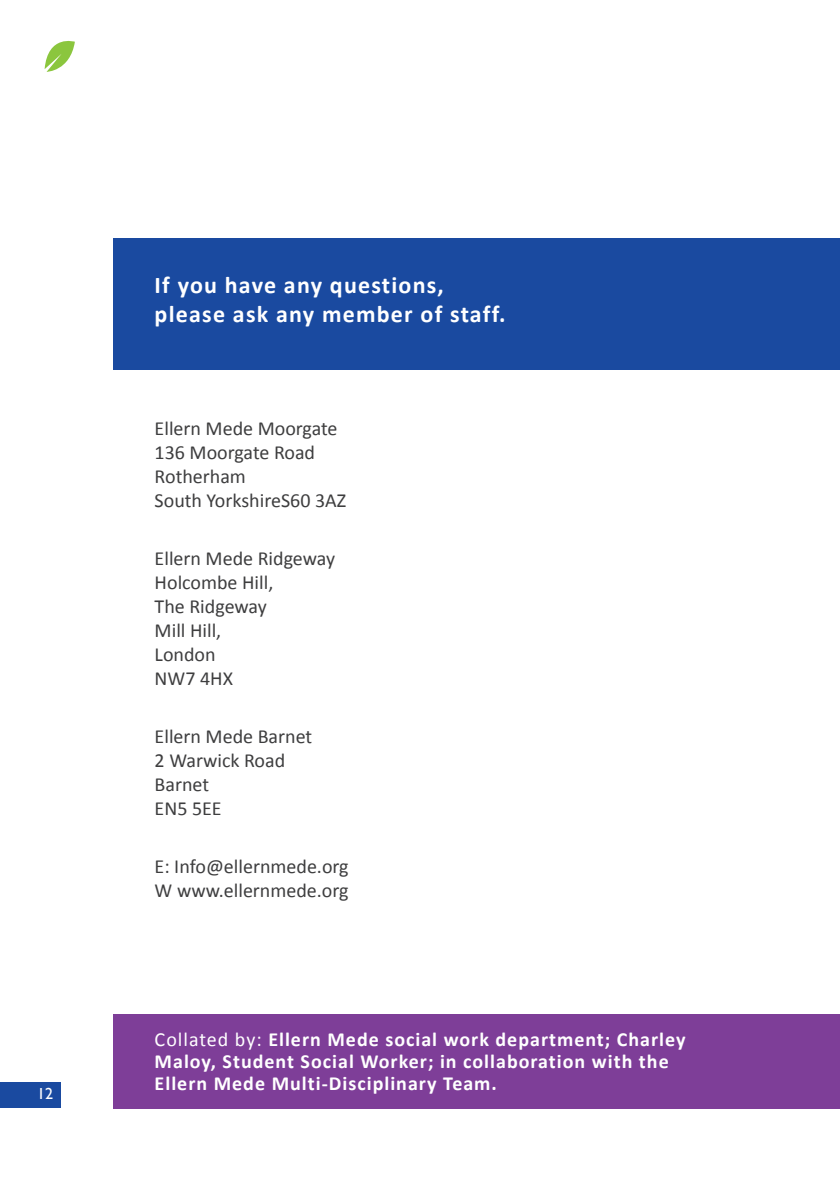
<style>
.page{position:relative;width:840px;height:1191px;background:#fff}
.page>*{position:absolute;margin:0;border:0;box-sizing:border-box;transform-origin:0 0}
.t1{font:700 24px/28.8px "Calibri";letter-spacing:.05em;color:#fff}
.t2{font:20px/24px "Calibri";color:#3e3e3f}
.t3{font:700 20px/22px "Calibri";letter-spacing:.05em;color:#fff}
.t4{font:16px "Gill Sans";color:#fff}
.s1{font-weight:400}
</style>
<div class="page">
<div style="left:0;top:1081px;width:61px;height:26px;background:#1a4aa0"></div>
<div style="left:113px;top:238px;width:726px;height:131px;background:#1a4aa0"></div>
<svg style="left:44px;top:41px;width:31px;height:31px"></svg>
<div style="left:113px;top:1013px;width:726px;height:95px;background:#7e3e98"></div>
<p class="t4" style="left:37px;top:1084px;width:17px">12</p>
<p class="t1" style="left:154px;top:270px;width:352px">If you have any questions, please ask any member of staff.</p>
<p class="t2" style="left:154px;top:415px;width:193px">Ellern Mede Moorgate<br>136 Moorgate Road<br>Rotherham<br>South YorkshireS60 3AZ</p>
<p class="t2" style="left:154px;top:545px;width:182px">Ellern Mede Ridgeway<br>Holcombe Hill,<br>The Ridgeway<br>Mill Hill,<br>London<br>NW7 4HX</p>
<p class="t2" style="left:154px;top:723px;width:159px">Ellern Mede Barnet<br>2 Warwick Road<br>Barnet<br>EN5 5EE</p>
<p class="t2" style="left:154px;top:853px;width:195px">E: Info@ellernmede.org<br>W www.ellernmede.org</p>
<p class="t3" style="left:154px;top:1027px;width:532px"><span class="s1">Collated by:</span> Ellern Mede social work department; Charley<br>Maloy, Student Social Worker; in collaboration with the<br>Ellern Mede Multi-Disciplinary Team.</p>
</div>
